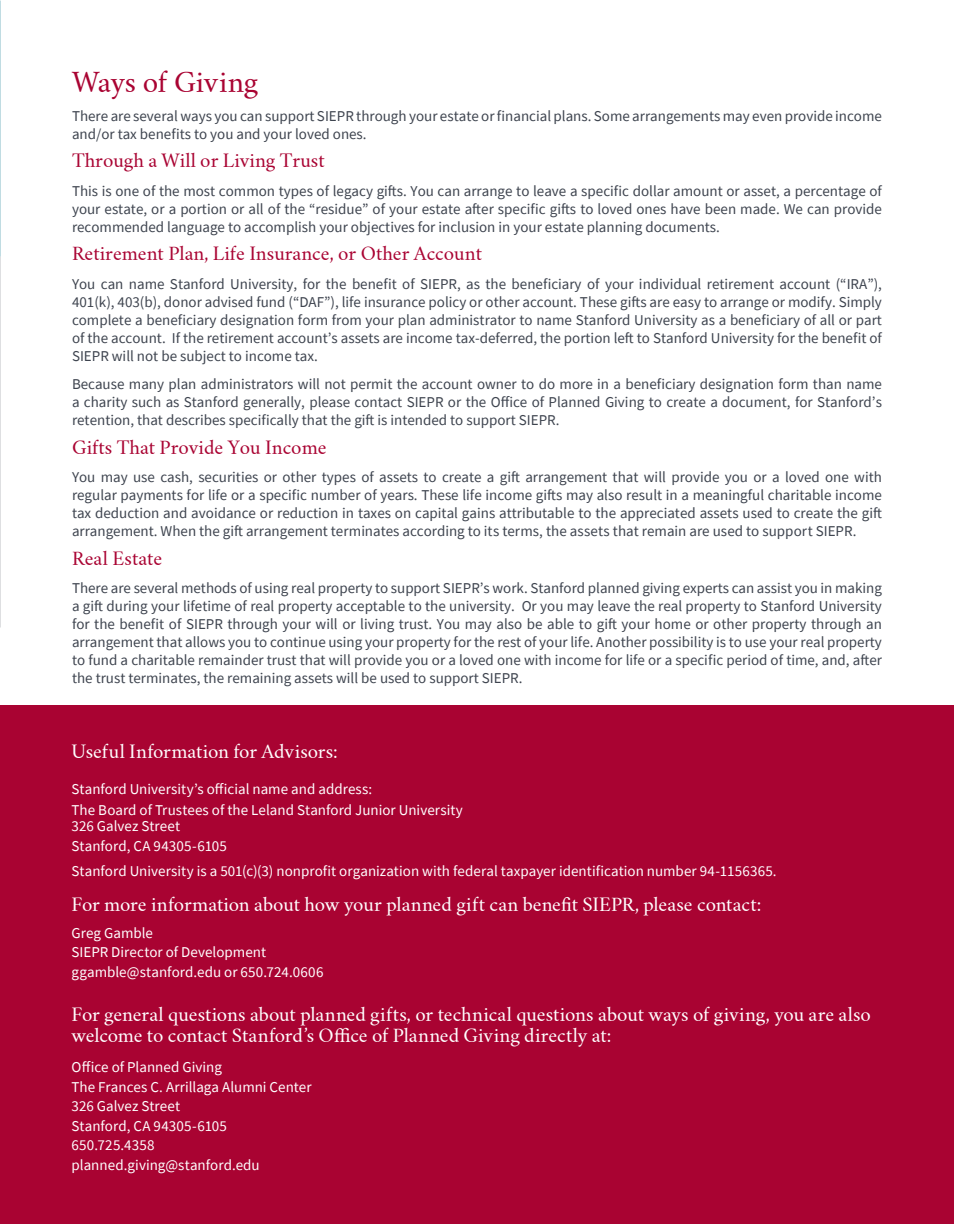
<style>
.page{position:relative;width:954px;height:1224px;background:#fff}
.page>*{position:absolute;margin:0;border:0;box-sizing:border-box;transform-origin:0 0}
.Body_Text{font:27px "Crimson Text";letter-spacing:-.005em;color:#a90332}
.Body_Text-2{font:18px/21.6px "Crimson Text";letter-spacing:-.005em;color:#fff}
.Body_Text-3{font:18px "Crimson Text";color:#a90332}
.Body_Text-4{font:15px/18px "Source Sans Pro";color:#3e444f;text-align:justify}
.Body_Text-5{font:15px "Source Sans Pro";letter-spacing:.005em;color:#fff}
</style>
<div class="page">
<div style="left:0;top:706px;width:954px;height:518px;background:#a90332"></div>
<p class="Body_Text" style="left:72px;top:66px;width:188px">Ways of Giving</p>
<p class="Body_Text-4" style="left:72px;top:107px;width:812px">There are several ways you can support SIEPR through your estate or financial plans. Some arrangements may even provide income and/or tax benefits to you and your loved ones.</p>
<p class="Body_Text-3" style="left:72px;top:150px;width:254px">Through a Will or Living Trust</p>
<p class="Body_Text-4" style="left:72px;top:182px;width:812px">This is one of the most common types of legacy gifts. You can arrange to leave a specific dollar amount or asset, a percentage of your estate, or a portion or all of the “residue” of your estate after specific gifts to loved ones have been made. We can provide recommended language to accomplish your objectives for inclusion in your estate planning documents.</p>
<p class="Body_Text-3" style="left:72px;top:243px;width:412px">Retirement Plan, Life Insurance, or Other Account</p>
<p class="Body_Text-4" style="left:72px;top:275px;width:812px">You can name Stanford University, for the benefit of SIEPR, as the beneficiary of your individual retirement account (“IRA”), 401(k), 403(b), donor advised fund (“DAF”), life insurance policy or other account. These gifts are easy to arrange or modify. Simply complete a beneficiary designation form from your plan administrator to name Stanford University as a beneficiary of all or part of the account. If the retirement account’s assets are income tax-deferred, the portion left to Stanford University for the benefit of SIEPR will not be subject to income tax.</p>
<p class="Body_Text-4" style="left:72px;top:375px;width:812px">Because many plan administrators will not permit the account owner to do more in a beneficiary designation form than name a charity such as Stanford generally, please contact SIEPR or the Office of Planned Giving to create a document, for Stanford’s retention, that describes specifically that the gift is intended to support SIEPR.</p>
<p class="Body_Text-3" style="left:72px;top:436px;width:256px">Gifts That Provide You Income</p>
<p class="Body_Text-4" style="left:72px;top:468px;width:812px">You may use cash, securities or other types of assets to create a gift arrangement that will provide you or a loved one with regular payments for life or a specific number of years. These life income gifts may also result in a meaningful charitable income tax deduction and avoidance or reduction in taxes on capital gains attributable to the appreciated assets used to create the gift arrangement. When the gift arrangement terminates according to its terms, the assets that remain are used to support SIEPR.</p>
<p class="Body_Text-3" style="left:72px;top:547px;width:92px">Real Estate</p>
<p class="Body_Text-4" style="left:72px;top:579px;width:812px">There are several methods of using real property to support SIEPR’s work. Stanford planned giving experts can assist you in making a gift during your lifetime of real property acceptable to the university. Or you may leave the real property to Stanford University for the benefit of SIEPR through your will or living trust. You may also be able to gift your home or other property through an arrangement that allows you to continue using your property for the rest of your life. Another possibility is to use your real property to fund a charitable remainder trust that will provide you or a loved one with income for life or a specific period of time, and, after the trust terminates, the remaining assets will be used to support SIEPR.</p>
<p class="Body_Text-2" style="left:72px;top:740px;width:268px">Useful Information for Advisors:</p>
<p class="Body_Text-5" style="left:72px;top:779px;width:302px">Stanford University’s official name and address:</p>
<p class="Body_Text-5" style="left:72px;top:800px;width:393px">The Board of Trustees of the Leland Stanford Junior University</p>
<p class="Body_Text-5" style="left:72px;top:817px;width:110px">326 Galvez Street</p>
<p class="Body_Text-5" style="left:72px;top:836px;width:157px">Stanford, CA 94305-6105</p>
<p class="Body_Text-5" style="left:72px;top:862px;width:707px">Stanford University is a 501(c)(3) nonprofit organization with federal taxpayer identification number 94-1156365.</p>
<p class="Body_Text-2" style="left:72px;top:893px;width:691px">For more information about how your planned gift can benefit SIEPR, please contact:</p>
<p class="Body_Text-5" style="left:72px;top:923px;width:83px">Greg Gamble</p>
<p class="Body_Text-5" style="left:72px;top:943px;width:196px">SIEPR Director of Development</p>
<p class="Body_Text-5" style="left:72px;top:962px;width:254px">ggamble@stanford.edu or 650.724.0606</p>
<p class="Body_Text-2" style="left:72px;top:1004px;width:801px">For general questions about planned gifts, or technical questions about ways of giving, you are also welcome to contact Stanford’s Office of Planned Giving directly at:</p>
<p class="Body_Text-5" style="left:72px;top:1058px;width:152px">Office of Planned Giving</p>
<p class="Body_Text-5" style="left:72px;top:1077px;width:242px">The Frances C. Arrillaga Alumni Center</p>
<p class="Body_Text-5" style="left:72px;top:1097px;width:110px">326 Galvez Street</p>
<p class="Body_Text-5" style="left:72px;top:1116px;width:157px">Stanford, CA 94305-6105</p>
<p class="Body_Text-5" style="left:72px;top:1136px;width:85px">650.725.4358</p>
<p class="Body_Text-5" style="left:72px;top:1155px;width:190px">planned.giving@stanford.edu</p>
</div>
